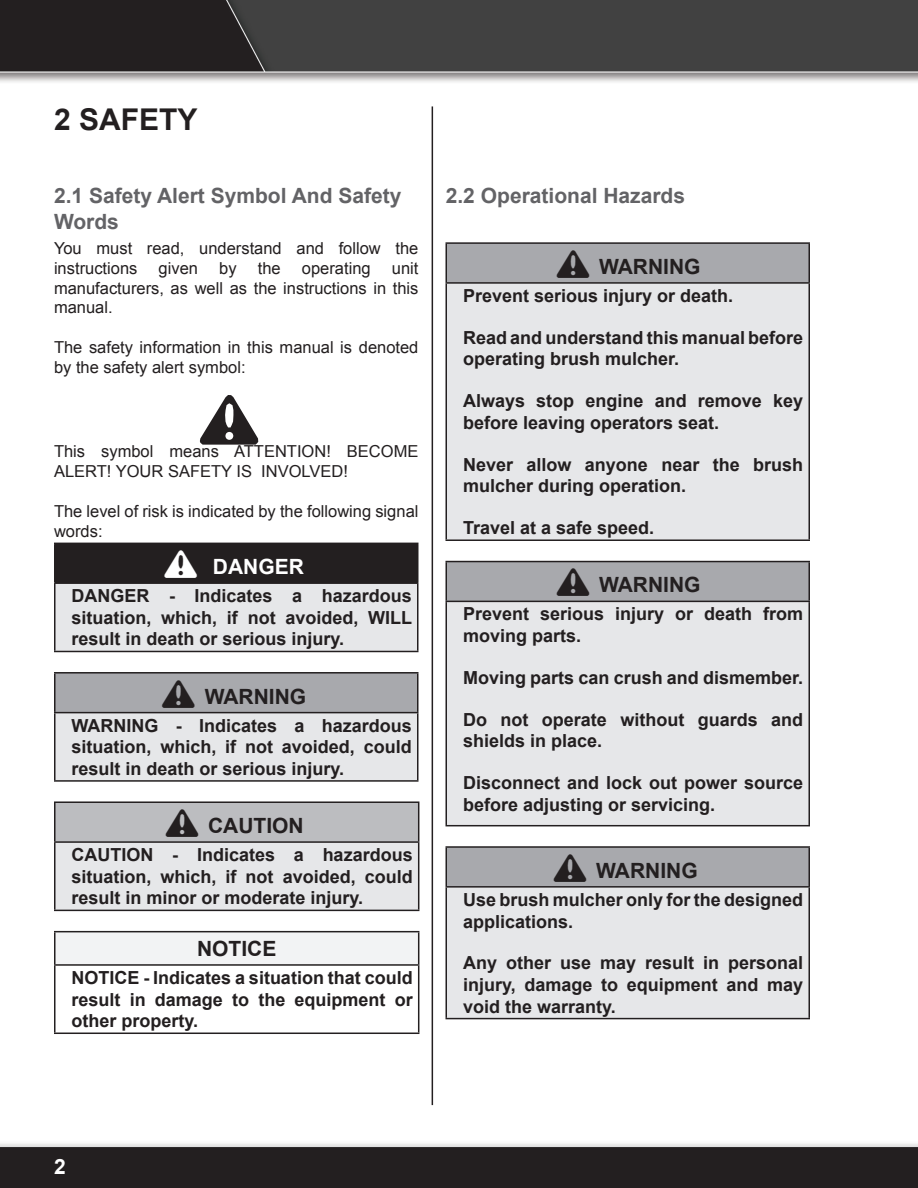
<style>
.page{position:relative;width:918px;height:1188px;background:#fff}
.page>*{position:absolute;margin:0;border:0;box-sizing:border-box;transform-origin:0 0}
.Regular_Text{font:54px "Warning Box";color:#231f20}
.Page_Heading{font:700 30px "Arial";color:#231f20}
.Secondary_Heading{font:700 21px/25.5px "Arial";color:#636366}
.Warnings{font:700 21px "Arial";color:#231f20}
.Warnings-2{font:700 21px "Arial";color:#fff}
.Notice{font:700 21px "Arial";color:#231f20}
.Warning_Text{font:700 18px/21.6px "Arial";color:#231f20}
.Regular_Text-2{font:16.5px/19.8px "Arial";color:#231f20}
.s1{font-family:"Warning Box";font-weight:400;font-size:30px}
.s2{font-family:"Warning Box";font-weight:400;font-size:30px;color:#231f20}
</style>
<div class="page">
<img style="left:0;top:0;width:918px;height:1188px">
<div style="left:55px;top:543px;width:363px;height:40px;background:#231f20"></div>
<div style="left:55px;top:583px;width:363px;height:68px;background:#e6e7e9"></div>
<hr style="left:54px;top:543px;width:364px;height:1px;background:#231f20">
<hr style="left:54px;top:544px;width:2px;height:38px;background:#231f20">
<hr style="left:54px;top:582px;width:364px;height:2px;background:#231f20">
<hr style="left:54px;top:584px;width:2px;height:67px;background:#231f20">
<hr style="left:417px;top:584px;width:1px;height:67px;background:#231f20">
<hr style="left:54px;top:651px;width:364px;height:1px;background:#231f20">
<div style="left:55px;top:673px;width:363px;height:40px;background:#a8a9ad"></div>
<div style="left:55px;top:713px;width:363px;height:68px;background:#e6e7e9"></div>
<hr style="left:54px;top:672px;width:364px;height:2px;background:#231f20">
<hr style="left:54px;top:674px;width:2px;height:38px;background:#231f20">
<hr style="left:417px;top:674px;width:1px;height:38px;background:#231f20">
<hr style="left:54px;top:712px;width:364px;height:1px;background:#231f20">
<hr style="left:54px;top:713px;width:2px;height:67px;background:#231f20">
<hr style="left:417px;top:713px;width:1px;height:67px;background:#231f20">
<hr style="left:54px;top:780px;width:364px;height:2px;background:#231f20">
<div style="left:55px;top:802px;width:364px;height:40px;background:#bcbdc0"></div>
<div style="left:55px;top:842px;width:364px;height:68px;background:#e6e7e9"></div>
<hr style="left:54px;top:801px;width:365px;height:2px;background:#231f20">
<hr style="left:54px;top:803px;width:2px;height:38px;background:#231f20">
<hr style="left:418px;top:803px;width:1px;height:38px;background:#231f20">
<hr style="left:54px;top:841px;width:365px;height:2px;background:#231f20">
<hr style="left:54px;top:843px;width:2px;height:67px;background:#231f20">
<hr style="left:418px;top:843px;width:1px;height:67px;background:#231f20">
<hr style="left:54px;top:910px;width:365px;height:1px;background:#231f20">
<div style="left:55px;top:932px;width:364px;height:33px;background:#f2f3f4"></div>
<hr style="left:54px;top:966px;width:2px;height:67px;background:#231f20">
<hr style="left:418px;top:966px;width:1px;height:67px;background:#231f20">
<hr style="left:54px;top:1033px;width:365px;height:1px;background:#231f20">
<hr style="left:54px;top:931px;width:365px;height:1px;background:#231f20">
<hr style="left:54px;top:932px;width:2px;height:32px;background:#231f20">
<hr style="left:418px;top:932px;width:1px;height:32px;background:#231f20">
<hr style="left:54px;top:964px;width:365px;height:2px;background:#231f20">
<div style="left:446px;top:243px;width:363px;height:40px;background:#a8a9ad"></div>
<div style="left:446px;top:283px;width:363px;height:257px;background:#e6e7e9"></div>
<hr style="left:446px;top:242px;width:364px;height:2px;background:#231f20">
<hr style="left:446px;top:244px;width:1px;height:38px;background:#231f20">
<hr style="left:808px;top:244px;width:2px;height:38px;background:#231f20">
<hr style="left:446px;top:282px;width:364px;height:2px;background:#231f20">
<hr style="left:446px;top:284px;width:1px;height:255px;background:#231f20">
<hr style="left:808px;top:284px;width:2px;height:255px;background:#231f20">
<hr style="left:446px;top:539px;width:364px;height:2px;background:#231f20">
<div style="left:446px;top:562px;width:363px;height:39px;background:#a8a9ad"></div>
<div style="left:446px;top:601px;width:363px;height:225px;background:#e6e7e9"></div>
<hr style="left:446px;top:561px;width:364px;height:1px;background:#231f20">
<hr style="left:446px;top:562px;width:1px;height:39px;background:#231f20">
<hr style="left:808px;top:562px;width:2px;height:39px;background:#231f20">
<hr style="left:446px;top:601px;width:364px;height:1px;background:#231f20">
<hr style="left:446px;top:602px;width:1px;height:223px;background:#231f20">
<hr style="left:808px;top:602px;width:2px;height:223px;background:#231f20">
<hr style="left:446px;top:825px;width:364px;height:1px;background:#231f20">
<div style="left:446px;top:847px;width:363px;height:40px;background:#a8a9ad"></div>
<div style="left:446px;top:887px;width:363px;height:132px;background:#e6e7e9"></div>
<hr style="left:446px;top:846px;width:364px;height:2px;background:#231f20">
<hr style="left:446px;top:848px;width:1px;height:38px;background:#231f20">
<hr style="left:808px;top:848px;width:2px;height:38px;background:#231f20">
<hr style="left:446px;top:886px;width:364px;height:2px;background:#231f20">
<hr style="left:446px;top:888px;width:1px;height:130px;background:#231f20">
<hr style="left:808px;top:888px;width:2px;height:130px;background:#231f20">
<hr style="left:446px;top:1018px;width:364px;height:1px;background:#231f20">
<hr style="left:432px;top:106px;width:1px;height:999px;background:#231f20">
<p class="Page_Heading" style="left:54px;top:99px;width:145px">2 SAFETY</p>
<p class="Secondary_Heading" style="left:54px;top:184px;width:349px">2.1 Safety Alert Symbol And Safety<br>Words</p>
<p class="Secondary_Heading" style="left:446px;top:184px;width:241px">2.2 Operational Hazards</p>
<p class="Warnings" style="left:561px;top:253px;width:141px"><span class="s1">^</span> WARNING</p>
<p class="Warning_Text" style="left:463px;top:285px;width:269px">Prevent serious injury or death.</p>
<p class="Warning_Text" style="left:463px;top:327px;width:342px">Read and understand this manual before operating brush mulcher.</p>
<p class="Warning_Text" style="left:463px;top:391px;width:342px">Always stop engine and remove key before leaving operators seat.</p>
<p class="Warning_Text" style="left:463px;top:454px;width:342px">Never allow anyone near the brush mulcher during operation.</p>
<p class="Warning_Text" style="left:463px;top:518px;width:190px">Travel at a safe speed.</p>
<p class="Warnings" style="left:561px;top:571px;width:141px"><span class="s1">^</span> WARNING</p>
<p class="Warning_Text" style="left:463px;top:604px;width:342px">Prevent serious injury or death from moving parts.</p>
<p class="Warning_Text" style="left:463px;top:667px;width:339px">Moving parts can crush and dismember.</p>
<p class="Warning_Text" style="left:463px;top:709px;width:342px">Do not operate without guards and shields in place.</p>
<p class="Warning_Text" style="left:463px;top:773px;width:342px">Disconnect and lock out power source before adjusting or servicing.</p>
<p class="Warnings" style="left:558px;top:856px;width:141px"><span class="s1">^</span> WARNING</p>
<p class="Warning_Text" style="left:463px;top:889px;width:342px">Use brush mulcher only for the designed applications.</p>
<p class="Warning_Text" style="left:463px;top:953px;width:342px;text-align:justify">Any other use may result in personal injury, damage to equipment and may void the warranty.</p>
<p class="Regular_Text-2" style="left:54px;top:238px;width:366px">You must read, understand and follow the instructions</p>
<p class="Regular_Text-2" style="left:54px;top:258px;width:366px;text-align:justify;text-indent:338px">unit manufacturers, as well as the instructions in this manual.</p>
<p class="Regular_Text-2" style="left:54px;top:337px;width:366px">The safety information in this manual is denoted by the safety alert symbol:</p>
<p class="Regular_Text-2" style="left:159px;top:258px;width:41px">given</p>
<p class="Regular_Text-2" style="left:219px;top:258px;width:19px">by</p>
<p class="Regular_Text-2" style="left:258px;top:258px;width:24px">the</p>
<p class="Regular_Text-2" style="left:302px;top:258px;width:70px">operating</p>
<p class="Regular_Text" style="left:207px;top:388px;width:60px">^</p>
<p class="Regular_Text-2" style="left:54px;top:462px;width:296px">ALERT! YOUR SAFETY IS INVOLVED!</p>
<p class="Regular_Text-2" style="left:54px;top:501px;width:366px">The level of risk is indicated by the following signal words:</p>
<p class="Warnings-2" style="left:169px;top:553px;width:137px"><span class="s2">^</span> DANGER</p>
<p class="Warning_Text" style="left:72px;top:586px;width:342px;text-align:justify">DANGER - Indicates a hazardous situation, which, if not avoided, WILL result in death or serious injury.</p>
<p class="Warnings" style="left:166px;top:682px;width:141px"><span class="s1">^</span> WARNING</p>
<p class="Warning_Text" style="left:72px;top:715px;width:342px;text-align:justify">WARNING - Indicates a hazardous situation, which, if not avoided, could result in death or serious injury.</p>
<p class="Warnings" style="left:170px;top:812px;width:136px"><span class="s1">^</span> CAUTION</p>
<p class="Warning_Text" style="left:72px;top:845px;width:343px;text-align:justify">CAUTION - Indicates a hazardous situation, which, if not avoided, could result in minor or moderate injury.</p>
<p class="Notice" style="left:197px;top:935px;width:81px">NOTICE</p>
<p class="Warning_Text" style="left:72px;top:967px;width:343px;text-align:justify">NOTICE - Indicates a situation that could result in damage to the equipment or other property.</p>
<p class="Regular_Text-2" style="left:54px;top:442px;width:366px">This symbol means ATTENTION! BECOME</p>
<p class="Warnings-2" style="left:54px;top:1152px;width:13px">2</p>
</div>
